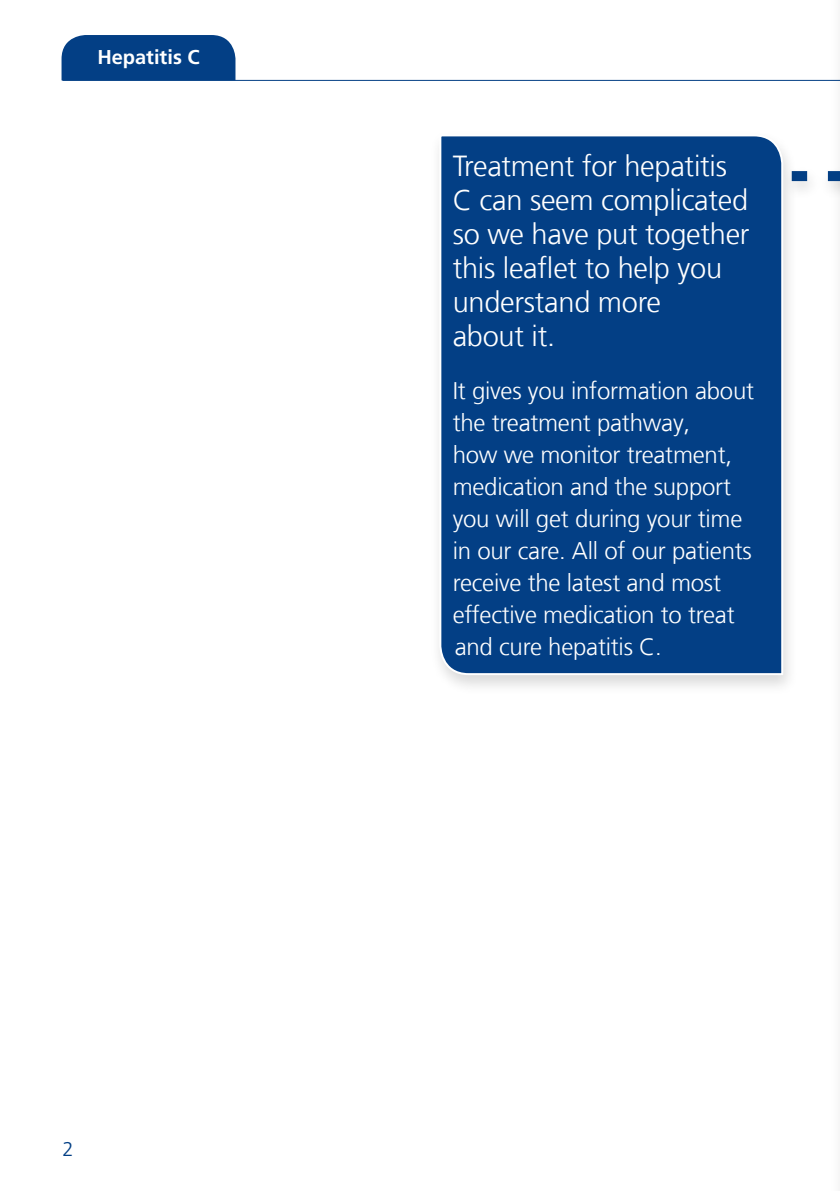
<style>
.page{position:relative;width:840px;height:1191px;background:#fff}
.page>*{position:absolute;margin:0;border:0;box-sizing:border-box;transform-origin:0 0}
.t1{font:300 29px/34px "Frutiger LT Com";letter-spacing:-.01em;color:#fff}
.t2{font:300 24px/32px "Frutiger LT Com";letter-spacing:-.01em;color:#fff}
.t3{font:700 20px "Frutiger LT Com";color:#fff}
.t4{font:300 20px "Frutiger LT Com";color:#033f85}
</style>
<div class="page">
<div style="left:61px;top:35px;width:174px;height:45px;background:#033f85"></div>
<hr style="left:62px;top:80px;width:777px;height:1px;background:#033f85">
<div style="left:827px;top:0;width:12px;height:1191px;background:#fefefe"></div>
<svg style="left:798px;top:171px;width:41px;height:23px"></svg>
<div style="left:428px;top:129px;width:370px;height:566px;background:#000;opacity:.15"></div>
<svg style="left:438px;top:133px;width:345px;height:543px;background:#154d8d"></svg>
<p class="t3" style="left:97px;top:45px;width:104px">Hepatitis C</p>
<p class="t4" style="left:62px;top:1136px;width:13px">2</p>
<p class="t1" style="left:452px;top:149px;width:298px">Treatment for hepatitis<br>C can seem complicated so we have put together this leaflet to help you understand more<br>about it.</p>
<p class="t2" style="left:452px;top:374px;width:303px">It gives you information about the treatment pathway,<br>how we monitor treatment, medication and the support you will get during your time in our care. All of our patients receive the latest and most effective medication to treat and cure hepatitis C.</p>
</div>
